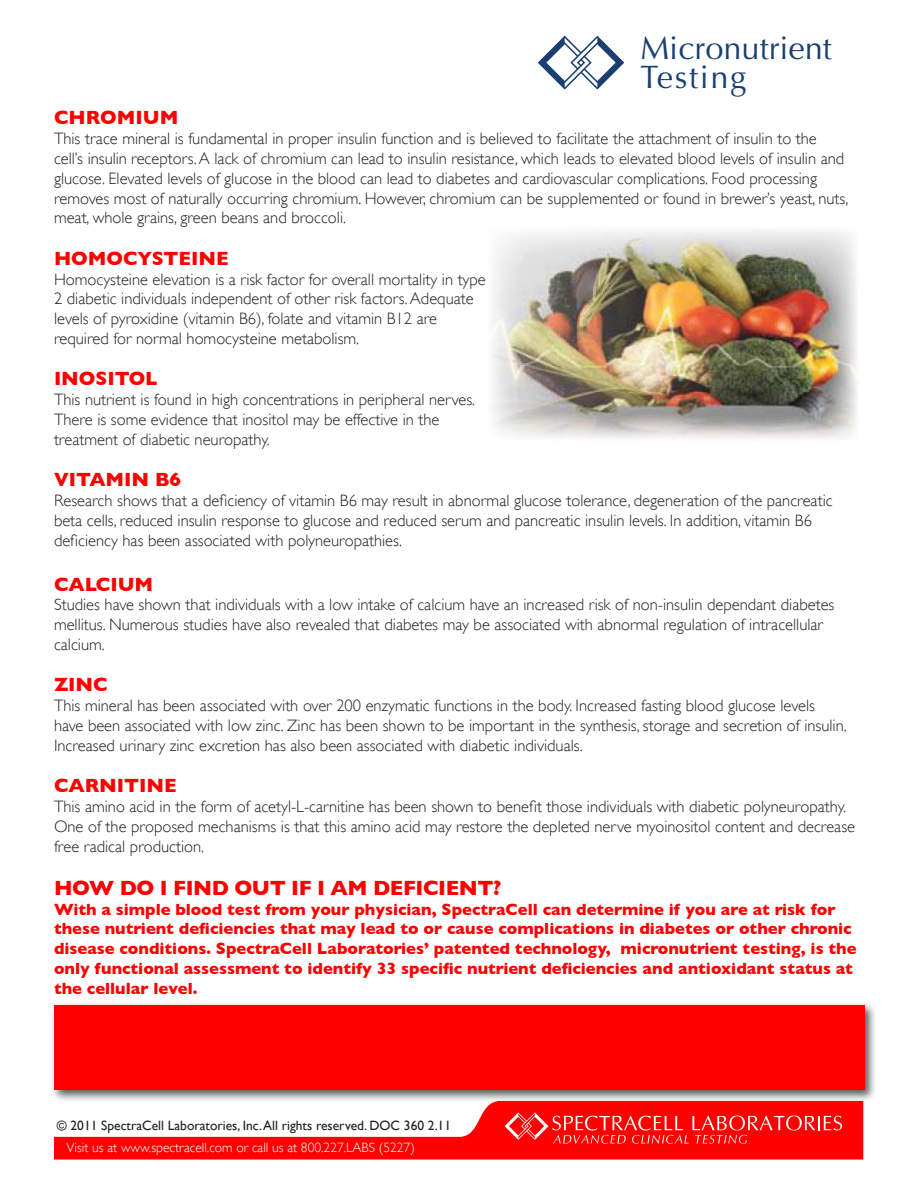
<style>
.page{position:relative;width:918px;height:1188px;background:#fff}
.page>*{position:absolute;margin:0;border:0;box-sizing:border-box;transform-origin:0 0}
.t1{font:32.55px/29.2px "Optima";color:#194070}
.t2{font:700 21px "Gill Sans";letter-spacing:-.02em;color:#f00}
.t3{font:700 19.5px "Gill Sans";color:#f00}
.t4{font:300 16.5px/19.8px "Gill Sans";color:#221f1f}
.t5{font:700 16.5px/19.8px "Gill Sans";color:#f00}
.t6{font:13.5px "Gill Sans";color:#221f1f}
.t7{font:300 13.5px "Gill Sans";color:#fff}
</style>
<div class="page">
<div style="left:51px;top:1001px;width:826px;height:102px;background:#221f1f;opacity:.75"></div>
<div style="left:54px;top:1005px;width:810px;height:85px;background:#f00"></div>
<svg style="left:538px;top:36px;width:86px;height:54px"></svg>
<svg style="left:54px;top:1101px;width:809px;height:59px;fill:#f00"></svg>
<svg style="left:505px;top:1112px;width:337px;height:32px;background:#ff2727"></svg>
<img style="left:491px;top:230px;width:366px;height:209px">
<h1 class="t1" style="left:640px;top:37px;width:193px">Micronutrient<br>Testing</h1>
<p class="t3" style="left:54px;top:106px;width:126px">CHROMIUM</p>
<p class="t4" style="left:54px;top:129px;width:796px">This trace mineral is fundamental in proper insulin function and is believed to facilitate the attachment of insulin to the cell’s insulin receptors. A lack of chromium can lead to insulin resistance, which leads to elevated blood levels of insulin and glucose. Elevated levels of glucose in the blood can lead to diabetes and cardiovascular complications. Food processing removes most of naturally occurring chromium. However, chromium can be supplemented or found in brewer’s yeast, nuts, meat, whole grains, green beans and broccoli.</p>
<p class="t3" style="left:54px;top:247px;width:176px">HOMOCYSTEINE</p>
<p class="t4" style="left:54px;top:269px;width:433px">Homocysteine elevation is a risk factor for overall mortality in type 2 diabetic individuals independent of other risk factors. Adequate levels of pyroxidine (vitamin B6), folate and vitamin B12 are required for normal homocysteine metabolism.</p>
<p class="t3" style="left:54px;top:367px;width:105px">INOSITOL</p>
<p class="t4" style="left:54px;top:390px;width:423px">This nutrient is found in high concentrations in peripheral nerves.<br>There is some evidence that inositol may be effective in the treatment of diabetic neuropathy.</p>
<p class="t3" style="left:54px;top:468px;width:129px">VITAMIN B6</p>
<p class="t4" style="left:54px;top:491px;width:780px">Research shows that a deficiency of vitamin B6 may result in abnormal glucose tolerance, degeneration of the pancreatic beta cells, reduced insulin response to glucose and reduced serum and pancreatic insulin levels. In addition, vitamin B6 deficiency has been associated with polyneuropathies.</p>
<p class="t3" style="left:54px;top:573px;width:101px">CALCIUM</p>
<p class="t4" style="left:54px;top:595px;width:782px">Studies have shown that individuals with a low intake of calcium have an increased risk of non-insulin dependant diabetes mellitus. Numerous studies have also revealed that diabetes may be associated with abnormal regulation of intracellular calcium.</p>
<p class="t3" style="left:54px;top:673px;width:55px">ZINC</p>
<p class="t4" style="left:54px;top:696px;width:794px">This mineral has been associated with over 200 enzymatic functions in the body. Increased fasting blood glucose levels have been associated with low zinc. Zinc has been shown to be important in the synthesis, storage and secretion of insulin.<br>Increased urinary zinc excretion has also been associated with diabetic individuals.</p>
<p class="t3" style="left:54px;top:774px;width:124px">CARNITINE</p>
<p class="t4" style="left:54px;top:797px;width:803px">This amino acid in the form of acetyl-L-carnitine has been shown to benefit those individuals with diabetic polyneuropathy.<br>One of the proposed mechanisms is that this amino acid may restore the depleted nerve myoinositol content and decrease free radical production.</p>
<p class="t2" style="left:54px;top:875px;width:449px">HOW DO I FIND OUT IF I AM DEFICIENT?</p>
<p class="t5" style="left:54px;top:899px;width:804px">With a simple blood test from your physician, SpectraCell can determine if you are at risk for these nutrient deficiencies that may lead to or cause complications in diabetes or other chronic disease conditions. SpectraCell Laboratories’ patented technology, micronutrient testing, is the only functional assessment to identify 33 specific nutrient deficiencies and antioxidant status at the cellular level.</p>
<p class="t6" style="left:57px;top:1117px;width:396px">© 2011 SpectraCell Laboratories, Inc. All rights reserved. DOC 360 2.11</p>
<p class="t7" style="left:67px;top:1140px;width:350px">Visit us at www.spectracell.com or call us at 800.227.LABS (5227)</p>
</div>
